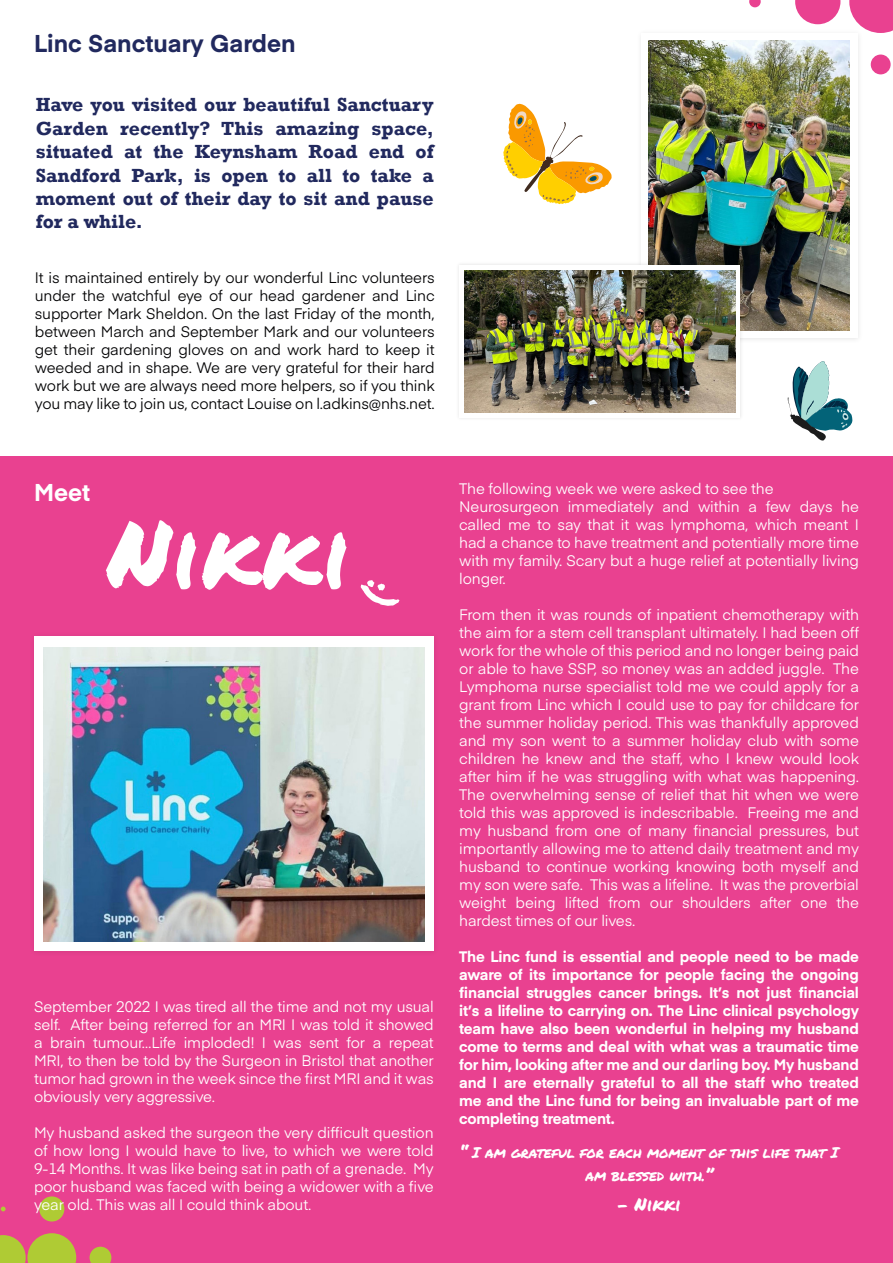
<style>
.page{position:relative;width:893px;height:1263px;background:#fff}
.page>*{position:absolute;margin:0;border:0;box-sizing:border-box;transform-origin:0 0}
.t1{font:93.3px "Permanent Marker";color:#fff}
.t2{font:700 24px "Eina 01";color:#21295e}
.t3{font:700 24px "Eina 01";color:#fff}
.t4{font:700 19.5px/23.4px "Rockwell";color:#21295e;text-align:justify}
.t5{font:18px "Permanent Marker";letter-spacing:-.01em;color:#fff}
.t6{font:15px/18px "Eina 01";letter-spacing:-.01em;color:#fff;text-align:justify}
.t7{font:700 15px/18px "Eina 01";letter-spacing:-.01em;color:#fff;text-align:justify}
.t8{font:15px/18px "Eina 01";letter-spacing:-.01em;color:#020203;text-align:justify}
.t9{font:15px/22.5px "Permanent Marker";letter-spacing:-.01em;color:#fff;text-align:center}
.s1{font-size:18px}
</style>
<div class="page">
<div style="left:0;top:456px;width:893px;height:807px;background:#e94190"></div>
<div style="left:28px;top:631px;width:412px;height:326px;background:#e53f8d"></div>
<div style="left:34px;top:637px;width:400px;height:314px;background:#fff"></div>
<img style="left:43px;top:647px;width:382px;height:294px">
<div style="left:636px;top:28px;width:227px;height:316px;background:#fbfbfb"></div>
<div style="left:641px;top:34px;width:216px;height:304px;background:#fff"></div>
<img style="left:649px;top:41px;width:200px;height:290px">
<svg style="left:361px;top:580px;width:38px;height:26px"></svg>
<div style="left:39px;top:1196px;width:25px;height:25px;background:#afcb34;border-radius:50%"></div>
<svg style="left:1px;top:1206px;width:5px;height:5px"></svg>
<svg style="left:90px;top:1247px;width:21px;height:16px"></svg>
<svg style="left:0;top:1233px;width:76px;height:30px"></svg>
<svg style="left:849px;top:0;width:44px;height:33px"></svg>
<svg style="left:795px;top:0;width:45px;height:24px"></svg>
<svg style="left:749px;top:0;width:12px;height:7px"></svg>
<div style="left:871px;top:55px;width:20px;height:19px;background:#e94190;border-radius:50%"></div>
<div style="left:456px;top:261px;width:288px;height:160px;background:#000;opacity:.1"></div>
<svg style="left:459px;top:265px;width:281px;height:152px"></svg>
<img style="left:465px;top:270px;width:270px;height:142px">
<svg style="left:503px;top:103px;width:109px;height:101px"></svg>
<svg style="left:788px;top:361px;width:65px;height:80px"></svg>
<h2 class="t2" style="left:34px;top:26px;width:263px">Linc Sanctuary Garden</h2>
<h3 class="t4" style="left:36px;top:93px;width:399px">Have you visited our beautiful Sanctuary Garden recently? This amazing space, situated at the Keynsham Road end of Sandford Park, is open to all to take a moment out of their day to sit and pause for a while.</h3>
<p class="t8" style="left:35px;top:267px;width:401px">It is maintained entirely by our wonderful Linc volunteers under the watchful eye of our head gardener and Linc supporter Mark Sheldon. On the last Friday of the month, between March and September Mark and our volunteers get their gardening gloves on and work hard to keep it weeded and in shape. We are very grateful for their hard work but we are always need more helpers, so if you think you may like to join us, contact Louise on l.adkins@nhs.net.</p>
<h2 class="t3" style="left:34px;top:475px;width:58px">Meet</h2>
<h1 class="t1" style="left:107px;top:485px;width:246px">Nikki</h1>
<p class="t6" style="left:34px;top:996px;width:401px">September 2022 I was tired all the time and not my usual self. After being referred for an MRI I was told it showed a brain tumour…Life imploded! I was sent for a repeat MRI, to then be told by the Surgeon in Bristol that another tumor had grown in the week since the first MRI and it was obviously very aggressive.</p>
<p class="t6" style="left:34px;top:1122px;width:401px">My husband asked the surgeon the very difficult question of how long I would have to live, to which we were told 9-14 Months. It was like being sat in path of a grenade. My poor husband was faced with being a widower with a five year old. This was all I could think about.</p>
<p class="t6" style="left:459px;top:479px;width:401px;text-align:left">The following week we were asked to see the Neurosurgeon immediately and within a few days he called me to say that it was lymphoma, which meant I had a chance to have treatment and potentially more time with my family. Scary but a huge relief at potentially living longer.</p>
<p class="t6" style="left:459px;top:605px;width:401px">From then it was rounds of inpatient chemotherapy with the aim for a stem cell transplant ultimately. I had been off work for the whole of this period and no longer being paid or able to have SSP, so money was an added juggle. The Lymphoma nurse specialist told me we could apply for a grant from Linc which I could use to pay for childcare for the summer holiday period. This was thankfully approved and my son went to a summer holiday club with some children he knew and the staff, who I knew would look after him if he was struggling with what was happening.<br>The overwhelming sense of relief that hit when we were told this was approved is indescribable. Freeing me and my husband from one of many financial pressures, but importantly allowing me to attend daily treatment and my husband to continue working knowing both myself and my son were safe. This was a lifeline. It was the proverbial weight being lifted from our shoulders after one the hardest times of our lives.</p>
<p class="t7" style="left:459px;top:947px;width:401px">The Linc fund is essential and people need to be made aware of its importance for people facing the ongoing financial struggles cancer brings. It’s not just financial it’s a lifeline to carrying on. The Linc clinical psychology team have also been wonderful in helping my husband come to terms and deal with what was a traumatic time for him, looking after me and our darling boy. My husband and I are eternally grateful to all the staff who treated me and the Linc fund for being an invaluable part of me completing treatment.</p>
<p class="t9" style="left:460px;top:1141px;width:380px"><span class="s1">“</span> I am grateful for each moment of this life that I am blessed with.<span class="s1">”</span></p>
<p class="t5" style="left:617px;top:1191px;width:65px">- Nikki</p>
</div>
